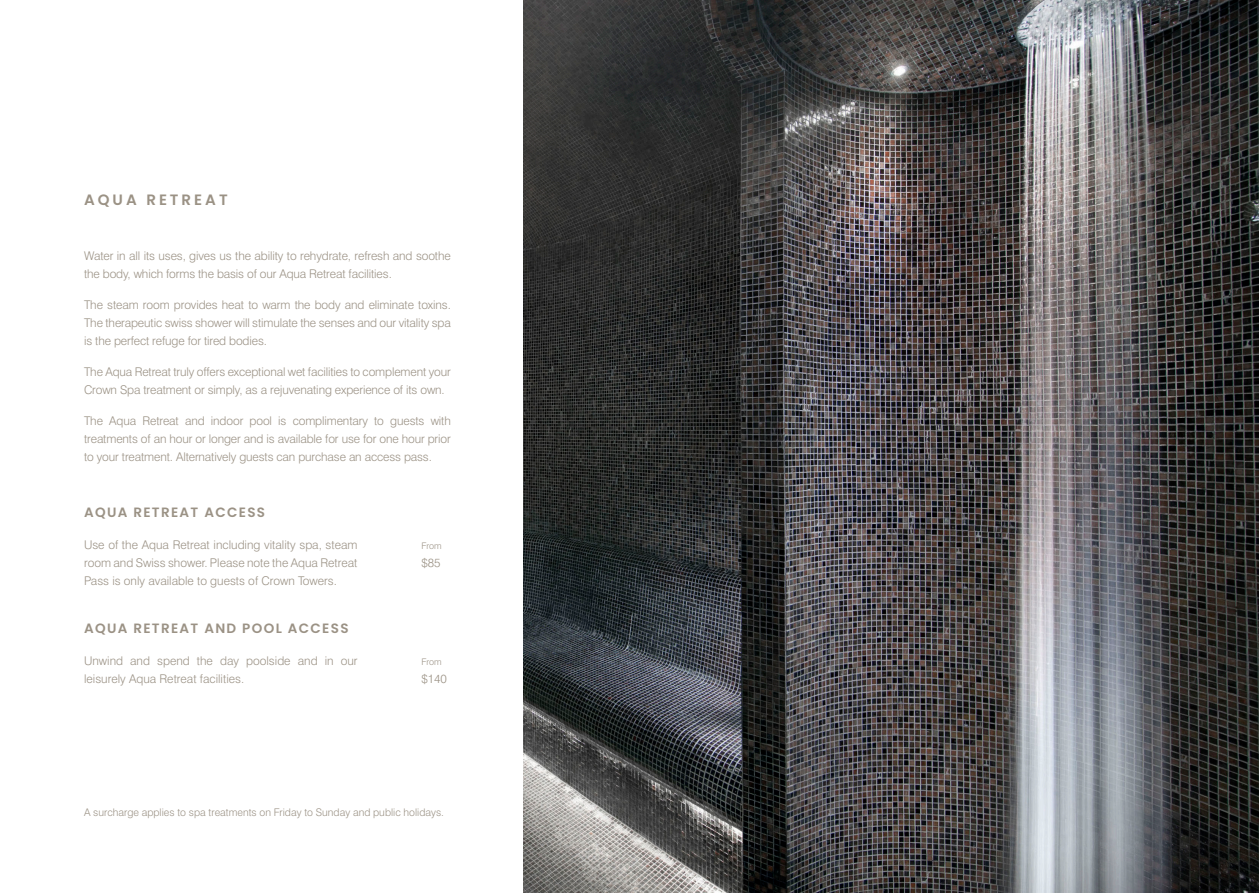
<style>
.page{position:relative;width:1259px;height:893px;background:#fff}
.page>*{position:absolute;margin:0;border:0;box-sizing:border-box;transform-origin:0 0}
.t1{font:600 15px "Poppins";letter-spacing:.2em;color:#9b9285}
.t2{font:600 13.5px "Poppins";letter-spacing:.1em;color:#9b9285}
.t3{font:300 12px/18px "Swiss 721 BT";letter-spacing:-.01em;color:#9b9285;text-align:justify}
.t4{font:300 10.5px "Swiss 721 BT";color:#9b9285}
.t5{font:300 9px "Swiss 721 BT";color:#9b9285}
</style>
<div class="page">
<img style="left:523px;top:0;width:736px;height:893px">
<p class="t1" style="left:84px;top:191px;width:145px">AQUA RETREAT</p>
<p class="t3" style="left:84px;top:247px;width:368px">Water in all its uses, gives us the ability to rehydrate, refresh and soothe the body, which forms the basis of our Aqua Retreat facilities.</p>
<p class="t3" style="left:84px;top:296px;width:368px">The steam room provides heat to warm the body and eliminate toxins.<br>The therapeutic swiss shower will stimulate the senses and our vitality spa is the perfect refuge for tired bodies.</p>
<p class="t3" style="left:84px;top:362px;width:368px">The Aqua Retreat truly offers exceptional wet facilities to complement your<br>Crown Spa treatment or simply, as a rejuvenating experience of its own.</p>
<p class="t3" style="left:84px;top:411px;width:368px">The Aqua Retreat and indoor pool is complimentary to guests with treatments of an hour or longer and is available for use for one hour prior to your treatment. Alternatively guests can purchase an access pass.</p>
<p class="t2" style="left:84px;top:505px;width:183px">AQUA RETREAT ACCESS</p>
<p class="t3" style="left:84px;top:535px;width:275px">Use of the Aqua Retreat including vitality spa, steam room and Swiss shower. Please note the Aqua Retreat Pass is only available to guests of Crown Towers.</p>
<p class="t2" style="left:84px;top:621px;width:266px">AQUA RETREAT AND POOL ACCESS</p>
<p class="t3" style="left:84px;top:651px;width:275px">Unwind and spend the day poolside and in our leisurely Aqua Retreat facilities.</p>
<p class="t5" style="left:421px;top:540px;width:22px">From</p>
<p class="t3" style="left:421px;top:553px;width:21px">$85</p>
<p class="t5" style="left:421px;top:656px;width:22px">From</p>
<p class="t3" style="left:421px;top:669px;width:27px">$140</p>
<p class="t4" style="left:84px;top:805px;width:361px">A surcharge applies to spa treatments on Friday to Sunday and public holidays.</p>
</div>
